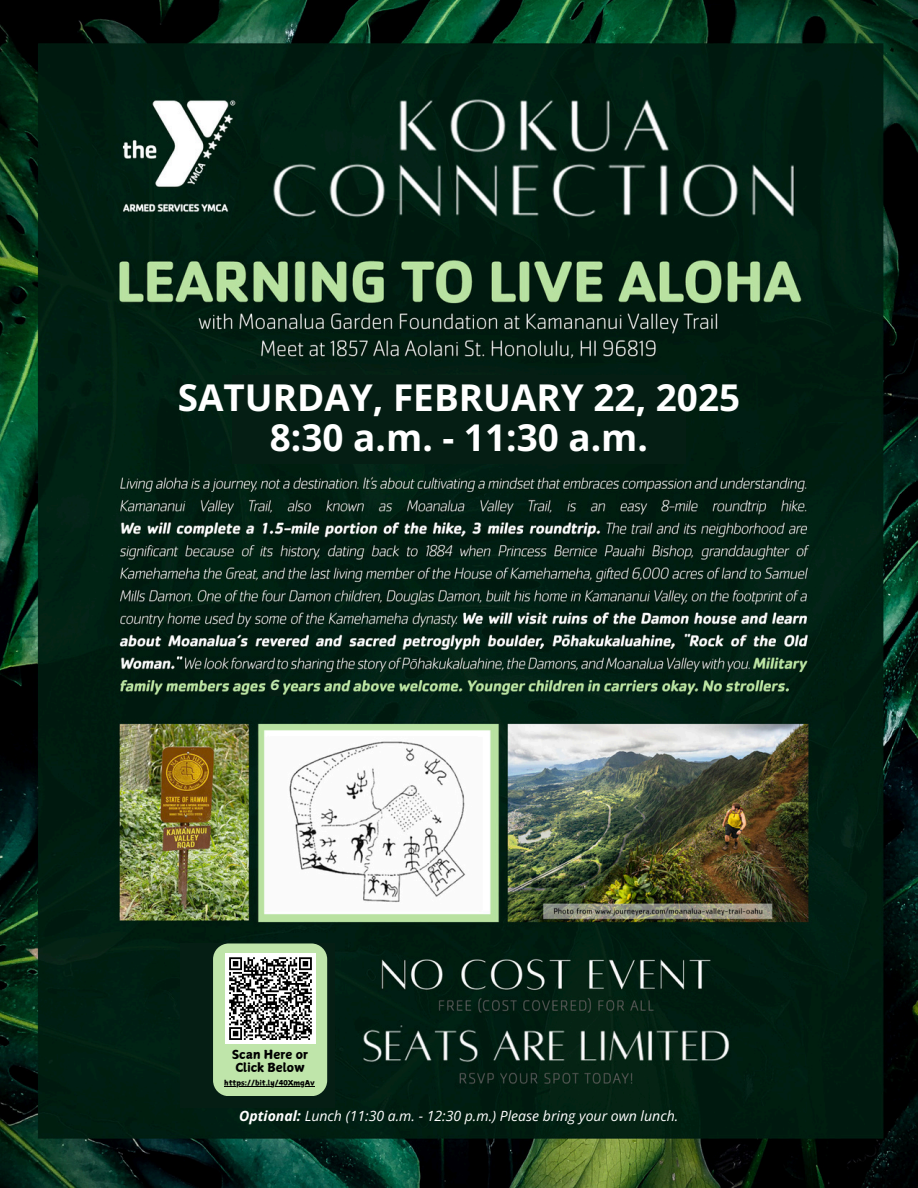
<style>
.page{position:relative;width:918px;height:1188px;background:#fff}
.page>*{position:absolute;margin:0;border:0;box-sizing:border-box;transform-origin:0 0}
.t1{font:700 36.9px "Open Sans";color:#fff}
.t2{font:italic 700 14.55px "Gotham";color:#bfe5aa}
.t3{font:italic 14.1px "Open Sans";color:#fff}
.t4{font:12px/13px "Canva Surname Fu";color:#000}
.t5{font:7.2px "Canva Surname Fu";color:#000}
.s1{font-weight:700}
</style>
<div class="page">
<img style="left:0;top:0;width:918px;height:1188px">
<div style="left:232px;top:375px;width:454px;height:88px;background:#051e14"></div>
<div style="left:180px;top:943px;width:155px;height:165px;background:#051e14"></div>
<div style="left:269px;top:674px;width:12px;height:22px;background:#051e14"></div>
<div style="left:213px;top:943px;width:114px;height:153px;background:#bfe5aa;border-radius:16px"></div>
<div style="left:225px;top:954px;width:91px;height:90px;background:#fff"></div>
<svg style="left:229px;top:957px;width:83px;height:83px"></svg>
<hr style="left:224px;top:1086px;width:91px;height:1px;background:#000">
<h1 class="t1" style="left:178px;top:371px;width:564px">SATURDAY, FEBRUARY 22, 2025</h1>
<h2 class="t1" style="left:270px;top:412px;width:380px">8:30 a.m. - 11:30 a.m.</h2>
<p class="t2" style="left:270px;top:676px;width:11px">6</p>
<p class="t4" style="left:232px;top:1047px;width:77px">Scan Here or<br>Click Below</p>
<h4 class="t5" style="left:224px;top:1079px;width:92px">https://bit.ly/40XmgAv</h4>
<p class="t3" style="left:239px;top:1106px;width:441px"><span class="s1">Optional:</span> Lunch (11:30 a.m. - 12:30 p.m.) Please bring your own lunch.</p>
</div>
